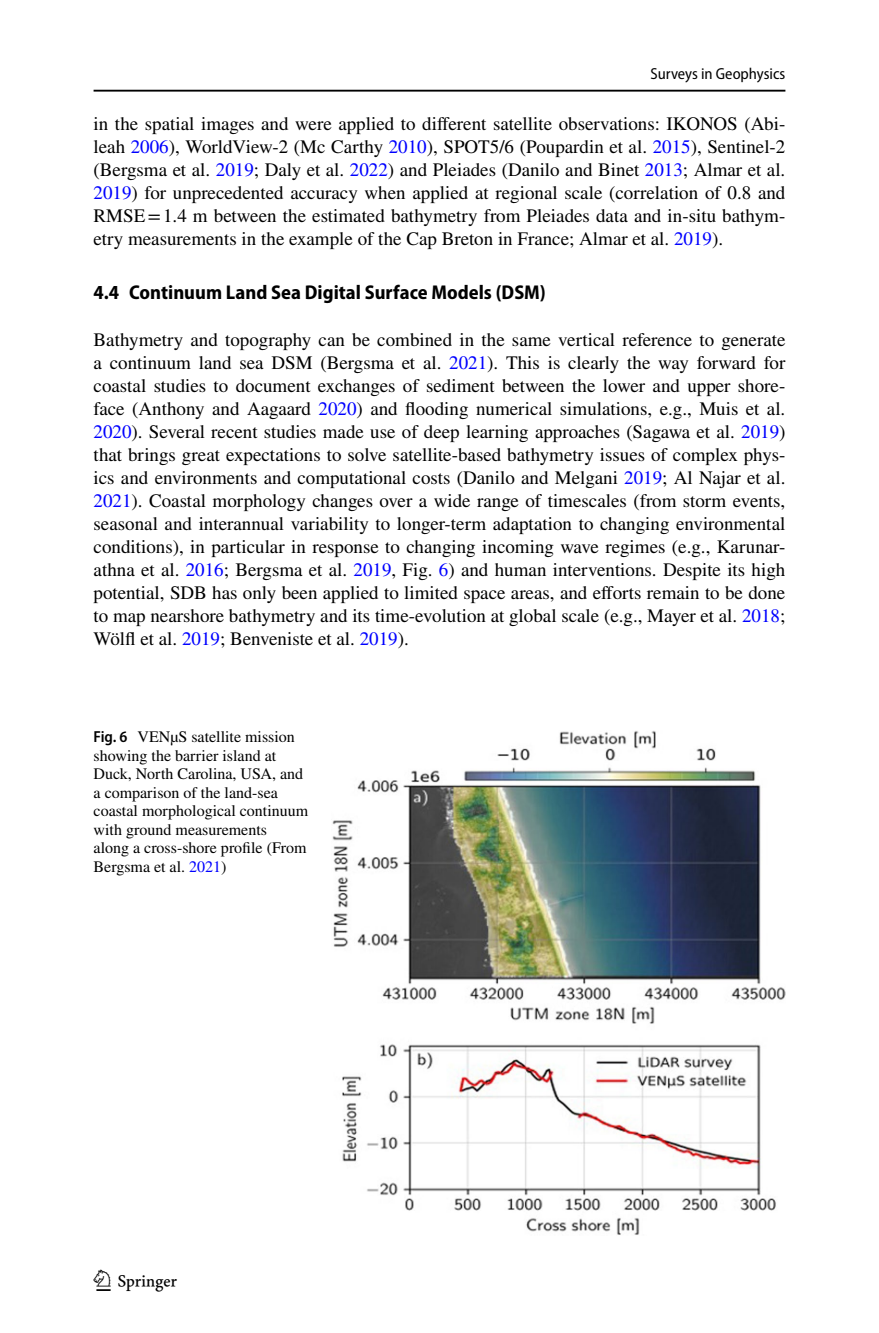
<style>
.page{position:relative;width:879px;height:1333px;background:#fff}
.page>*{position:absolute;margin:0;border:0;box-sizing:border-box;transform-origin:0 0}
.t1{font:30px "Springnew";color:#000}
.t2{font:700 semi-condensed 20px "Myriad Pro";color:#000}
.t3{font:19px/23px "STIX";color:#000;text-align:justify}
.t4{font:16px/18.4px "STIX";color:#000}
.t5{font:semi-condensed 16px "Myriad Pro";color:#000}
.s1{color:#00f}
.s2{font-family:"Myriad Pro";font-weight:600;font-stretch:semi-condensed}
</style>
<div class="page">
<hr style="left:94px;top:90px;width:691px;height:2px;background:#000">
<img style="left:332px;top:730px;width:453px;height:505px">
<p class="t5" style="left:650px;top:65px;width:136px">Surveys in Geophysics</p>
<p class="t3" style="left:94px;top:113px;width:693px">in the spatial images and were applied to different satellite observations: IKONOS (Abi&shy;leah <span class="s1">2006</span>), WorldView-2 (Mc Carthy <span class="s1">2010</span>), SPOT5/6 (Poupardin et al. <span class="s1">2015</span>), Sentinel-2 (Bergsma et al. <span class="s1">2019</span>; Daly et al. <span class="s1">2022</span>) and Pleiades (Danilo and Binet <span class="s1">2013</span>; Almar et al.<br><span class="s1">2019</span>) for unprecedented accuracy when applied at regional scale (correlation of 0.8 and RMSE=1.4 m between the estimated bathymetry from Pleiades data and in-situ bathym&shy;etry measurements in the example of the Cap Breton in France; Almar et al. <span class="s1">2019</span>).</p>
<p class="t2" style="left:94px;top:281px;width:454px">4.4 Continuum Land Sea Digital Surface Models (DSM)</p>
<p class="t3" style="left:94px;top:329px;width:693px">Bathymetry and topography can be combined in the same vertical reference to generate a continuum land sea DSM (Bergsma et al. <span class="s1">2021</span>). This is clearly the way forward for coastal studies to document exchanges of sediment between the lower and upper shore&shy;face (Anthony and Aagaard <span class="s1">2020</span>) and flooding numerical simulations, e.g., Muis et al.<br><span class="s1">2020</span>). Several recent studies made use of deep learning approaches (Sagawa et al. <span class="s1">2019</span>) that brings great expectations to solve satellite-based bathymetry issues of complex phys&shy;ics and environments and computational costs (Danilo and Melgani <span class="s1">2019</span>; Al Najar et al.<br><span class="s1">2021</span>). Coastal morphology changes over a wide range of timescales (from storm events, seasonal and interannual variability to longer-term adaptation to changing environmental conditions), in particular in response to changing incoming wave regimes (e.g., Karunar&shy;athna et al. <span class="s1">2016</span>; Bergsma et al. <span class="s1">2019</span>, Fig. <span class="s1">6</span>) and human interventions. Despite its high potential, SDB has only been applied to limited space areas, and efforts remain to be done to map nearshore bathymetry and its time-evolution at global scale (e.g., Mayer et al. <span class="s1">2018</span>; Wölfl et al. <span class="s1">2019</span>; Benveniste et al. <span class="s1">2019</span>).</p>
<p class="t4" style="left:94px;top:728px;width:216px"><span class="s2">Fig. 6</span> VENµS satellite mission showing the barrier island at<br>Duck, North Carolina, USA, and a comparison of the land-sea coastal morphological continuum with ground measurements<br>along a cross-shore profile (From<br>Bergsma et al. <span class="s1">2021</span>)</p>
<h1 class="t1" style="left:96px;top:1269px;width:83px">1 3</h1>
</div>
